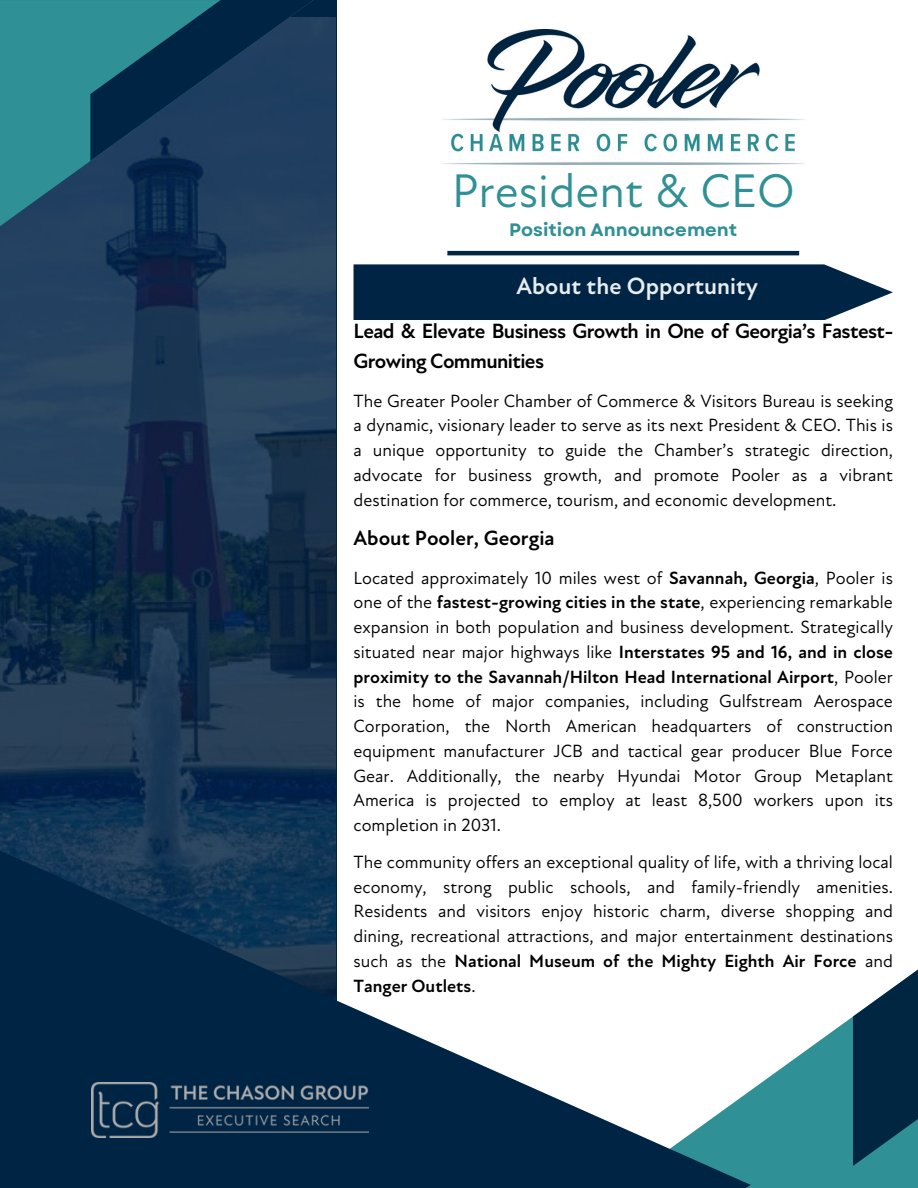
<style>
.page{position:relative;width:918px;height:1188px;background:#fff}
.page>*{position:absolute;margin:0;border:0;box-sizing:border-box;transform-origin:0 0}
.t1{font:48px "Atten New";color:#2f9095}
.t2{font:700 24px "Atten New";color:#e7ecef}
.t3{font:700 21px/29.2px "Atten New";letter-spacing:-.03em;color:#000}
.t4{font:700 21px "Atten New";color:#000}
.t5{font:18px/24.8px "Atten New";color:#000;text-align:justify}
.t6{font:700 18px "Garet";color:#2f9095}
.s1{font-weight:700}
</style>
<div class="page">
<svg style="left:751px;top:1016px;width:167px;height:172px;fill:#2f9095"></svg>
<svg style="left:853px;top:969px;width:65px;height:197px;background:#244d62"></svg>
<hr style="left:447px;top:251px;width:352px;height:4px;background:#002642">
<img style="left:442px;top:29px;width:363px;height:135px">
<img style="left:0;top:17px;width:335px;height:822px">
<svg style="left:354px;top:264px;width:539px;height:56px;background:#10324f"></svg>
<svg style="left:0;top:0;width:313px;height:226px;background:#256478"></svg>
<svg style="left:90px;top:0;width:223px;height:161px;background:#17435f"></svg>
<svg style="left:0;top:839px;width:751px;height:349px"></svg>
<img style="left:92px;top:1082px;width:277px;height:56px">
<h2 class="t1" style="left:452px;top:163px;width:344px">President &amp; CEO</h2>
<p class="t6" style="left:509px;top:217px;width:230px">Position Announcement</p>
<h3 class="t2" style="left:516px;top:272px;width:243px">About the Opportunity</h3>
<p class="t3" style="left:354px;top:317px;width:542px">Lead &amp; Elevate Business Growth in One of Georgia’s Fastest-<br>Growing Communities</p>
<p class="t5" style="left:354px;top:389px;width:541px">The Greater Pooler Chamber of Commerce &amp; Visitors Bureau is seeking a dynamic, visionary leader to serve as its next President &amp; CEO. This is a unique opportunity to guide the Chamber’s strategic direction, advocate for business growth, and promote Pooler as a vibrant destination for commerce, tourism, and economic development.</p>
<p class="t4" style="left:354px;top:525px;width:203px">About Pooler, Georgia</p>
<h1 class="t5" style="left:354px;top:566px;width:541px">Located approximately 10 miles west of <span class="s1">Savannah, Georgia</span>, Pooler is one of the <span class="s1">fastest-growing cities in the state</span>, experiencing remarkable expansion in both population and business development. Strategically situated near major highways like <span class="s1">Interstates 95 and 16, and in close proximity to the Savannah/Hilton Head International Airport</span>, Pooler is the home of major companies, including Gulfstream Aerospace Corporation, the North American headquarters of construction equipment manufacturer JCB and tactical gear producer Blue Force Gear. Additionally, the nearby Hyundai Motor Group Metaplant America is projected to employ at least 8,500 workers upon its completion in 2031.</h1>
<h4 class="t5" style="left:354px;top:850px;width:541px">The community offers an exceptional quality of life, with a thriving local economy, strong public schools, and family-friendly amenities.<br>Residents and visitors enjoy historic charm, diverse shopping and dining, recreational attractions, and major entertainment destinations such as the <span class="s1">National Museum of the Mighty Eighth Air Force</span> and <span class="s1">Tanger Outlets</span>.</h4>
</div>
